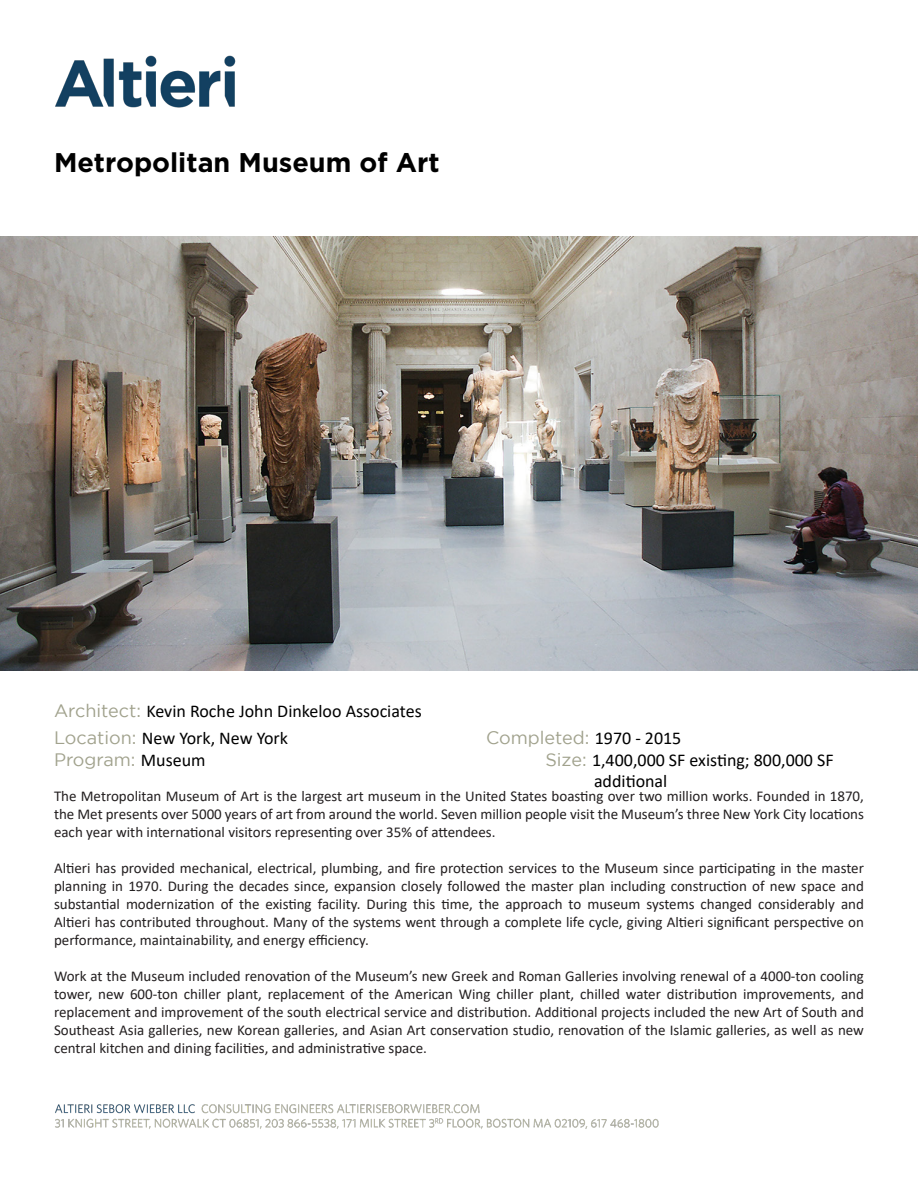
<style>
.page{position:relative;width:918px;height:1188px;background:#fff}
.page>*{position:absolute;margin:0;border:0;box-sizing:border-box;transform-origin:0 0}
.t1{font:700 27px "Gotham";color:#000}
.t2{font:18px/21.6px "Calibri";color:#000}
.t3{font:18px "Gotham";color:#a1a28d}
.t4{font:15px/18px "Calibri";color:#231f20;text-align:justify}
.s1{font-family:"Gotham";color:#a1a28d}
.s2{font-family:"Calibri";color:#000}
</style>
<div class="page">
<img style="left:0;top:236px;width:918px;height:434px">
<img style="left:55px;top:1105px;width:604px;height:24px">
<img style="left:55px;top:55px;width:180px;height:53px">
<p class="t1" style="left:54px;top:147px;width:387px">Metropolitan Museum of Art</p>
<p class="t2" style="left:54px;top:700px;width:369px"><span class="s1">Architect:</span> Kevin Roche John Dinkeloo Associates</p>
<p class="t2" style="left:54px;top:727px;width:236px"><span class="s1">Location:</span> New York, New York</p>
<p class="t3" style="left:486px;top:728px;width:197px">Completed: <span class="s2">1970 - 2015</span></p>
<p class="t3" style="left:54px;top:749px;width:153px">Program: <span class="s2">Museum</span></p>
<p class="t2" style="left:594px;top:748px;width:241px;text-indent:-49px"><span class="s1">Size:</span> 1,400,000 SF existing; 800,000 SF additional</p>
<p class="t4" style="left:54px;top:787px;width:812px">The Metropolitan Museum of Art is the largest art museum in the United States boasting over two million works. Founded in 1870, the Met presents over 5000 years of art from around the world. Seven million people visit the Museum’s three New York City locations each year with international visitors representing over 35% of attendees.</p>
<p class="t4" style="left:54px;top:859px;width:812px">Altieri has provided mechanical, electrical, plumbing, and fire protection services to the Museum since participating in the master planning in 1970. During the decades since, expansion closely followed the master plan including construction of new space and substantial modernization of the existing facility. During this time, the approach to museum systems changed considerably and Altieri has contributed throughout. Many of the systems went through a complete life cycle, giving Altieri significant perspective on performance, maintainability, and energy efficiency.</p>
<p class="t4" style="left:54px;top:967px;width:811px">Work at the Museum included renovation of the Museum’s new Greek and Roman Galleries involving renewal of a 4000-ton cooling tower, new 600-ton chiller plant, replacement of the American Wing chiller plant, chilled water distribution improvements, and replacement and improvement of the south electrical service and distribution. Additional projects included the new Art of South and Southeast Asia galleries, new Korean galleries, and Asian Art conservation studio, renovation of the Islamic galleries, as well as new central kitchen and dining facilities, and administrative space.</p>
</div>
